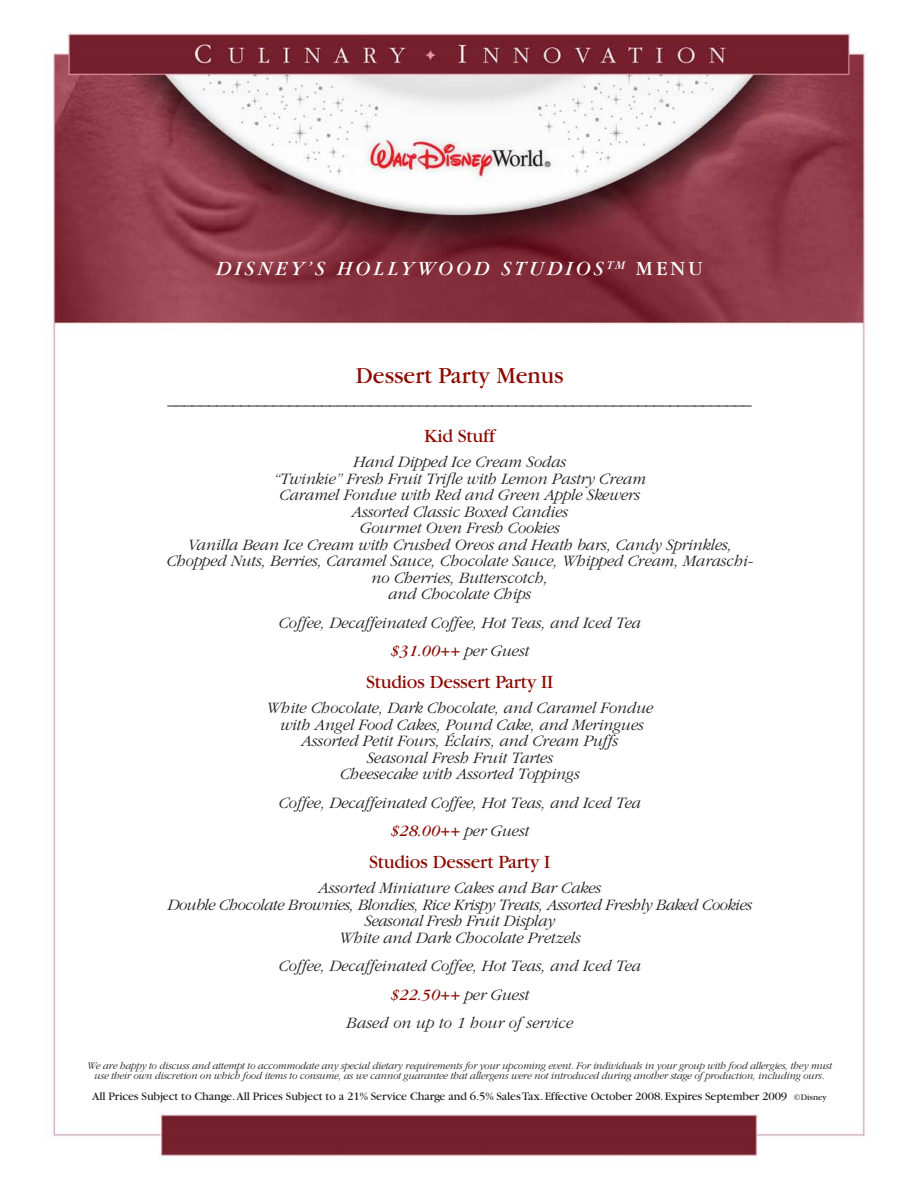
<style>
.page{position:relative;width:918px;height:1188px;background:#fff}
.page>*{position:absolute;margin:0;border:0;box-sizing:border-box;transform-origin:0 0}
.t1{font:24px "Garamond";color:#8b0a02}
.t2{font:italic 21px "Garamond";letter-spacing:.15em;color:#fff}
.t3{font:19.5px "Garamond";letter-spacing:-.01em;color:#8b0a02}
.t4{font:18px "Goudy";color:#231f20}
.t5{font:italic 300 16.5px/16.5px "Garamond";letter-spacing:-.01em;color:#231f20;text-align:center}
.t6{font:italic 300 16.5px "Garamond";letter-spacing:-.03em;color:#231f20}
.t7{font:italic 16.5px "Garamond";color:#8b0a02}
.t8{font:12px "Garamond";letter-spacing:-.01em;color:#231f20}
.t9{font:italic 300 10.5px/10.5px "Garamond";letter-spacing:-.02em;color:#231f20;text-align:center}
.s1{font-style:normal}
.s2{font-weight:300;color:#231f20}
.s3{font-size:9px}
</style>
<div class="page">
<img style="left:50px;top:32px;width:815px;height:1128px">
<p class="t2" style="left:216px;top:258px;width:488px">DISNEY’S HOLLYWOOD STUDIOS<sup>TM</sup> <span class="s1">menu</span></p>
<p class="t1" style="left:356px;top:363px;width:209px">Dessert Party Menus</p>
<p class="t4" style="left:168px;top:387px;width:586px">________________________________________________________________________</p>
<p class="t3" style="left:424px;top:426px;width:72px">Kid Stuff</p>
<p class="t5" style="left:353px;top:454px;width:214px">Hand Dipped Ice Cream Sodas</p>
<p class="t5" style="left:273px;top:471px;width:374px">“Twinkie” Fresh Fruit Trifle with Lemon Pastry Cream</p>
<p class="t5" style="left:279px;top:487px;width:362px">Caramel Fondue with Red and Green Apple Skewers</p>
<p class="t5" style="left:351px;top:504px;width:218px">Assorted Classic Boxed Candies</p>
<p class="t5" style="left:360px;top:520px;width:202px">Gourmet Oven Fresh Cookies</p>
<p class="t5" style="left:166px;top:537px;width:588px">Vanilla Bean Ice Cream with Crushed Oreos and Heath bars, Candy Sprinkles,<br>Chopped Nuts, Berries, Caramel Sauce, Chocolate Sauce, Whipped Cream, Maraschi&shy;no Cherries, Butterscotch,</p>
<p class="t5" style="left:388px;top:586px;width:145px">and Chocolate Chips</p>
<p class="t5" style="left:278px;top:615px;width:364px">Coffee, Decaffeinated Coffee, Hot Teas, and Iced Tea</p>
<p class="t7" style="left:390px;top:643px;width:140px">$31.00++ <span class="s2">per Guest</span></p>
<p class="t3" style="left:366px;top:672px;width:189px">Studios Dessert Party II</p>
<p class="t5" style="left:266px;top:700px;width:388px">White Chocolate, Dark Chocolate, and Caramel Fondue</p>
<p class="t5" style="left:280px;top:717px;width:365px">with Angel Food Cakes, Pound Cake, and Meringues</p>
<p class="t5" style="left:301px;top:733px;width:318px">Assorted Petit Fours, Éclairs, and Cream Puffs</p>
<p class="t5" style="left:366px;top:750px;width:188px">Seasonal Fresh Fruit Tartes</p>
<p class="t5" style="left:340px;top:766px;width:241px">Cheesecake with Assorted Toppings</p>
<p class="t5" style="left:278px;top:795px;width:364px">Coffee, Decaffeinated Coffee, Hot Teas, and Iced Tea</p>
<p class="t7" style="left:390px;top:823px;width:140px">$28.00++ <span class="s2">per Guest</span></p>
<p class="t3" style="left:369px;top:852px;width:183px">Studios Dessert Party I</p>
<p class="t5" style="left:318px;top:880px;width:284px">Assorted Miniature Cakes and Bar Cakes</p>
<p class="t6" style="left:167px;top:896px;width:586px">Double Chocolate Brownies, Blondies, Rice Krispy Treats, Assorted Freshly Baked Cookies</p>
<p class="t6" style="left:364px;top:913px;width:192px">Seasonal Fresh Fruit Display</p>
<p class="t5" style="left:339px;top:930px;width:243px">White and Dark Chocolate Pretzels</p>
<p class="t5" style="left:278px;top:958px;width:364px">Coffee, Decaffeinated Coffee, Hot Teas, and Iced Tea</p>
<p class="t7" style="left:390px;top:986px;width:140px">$22.50++ <span class="s2">per Guest</span></p>
<p class="t5" style="left:346px;top:1015px;width:228px">Based on up to 1 hour of service</p>
<p class="t9" style="left:87px;top:1060px;width:747px">We are happy to discuss and attempt to accommodate any special dietary requirements for your upcoming event. For individuals in your group with food allergies, they must use their own discretion on which food items to consume, as we cannot guarantee that allergens were not introduced during another stage of production, including ours.</p>
<p class="t8" style="left:92px;top:1090px;width:736px">All Prices Subject to Change. All Prices Subject to a 21% Service Charge and 6.5% Sales Tax. Effective October 2008. Expires September 2009 <span class="s3">©Disney</span></p>
</div>
